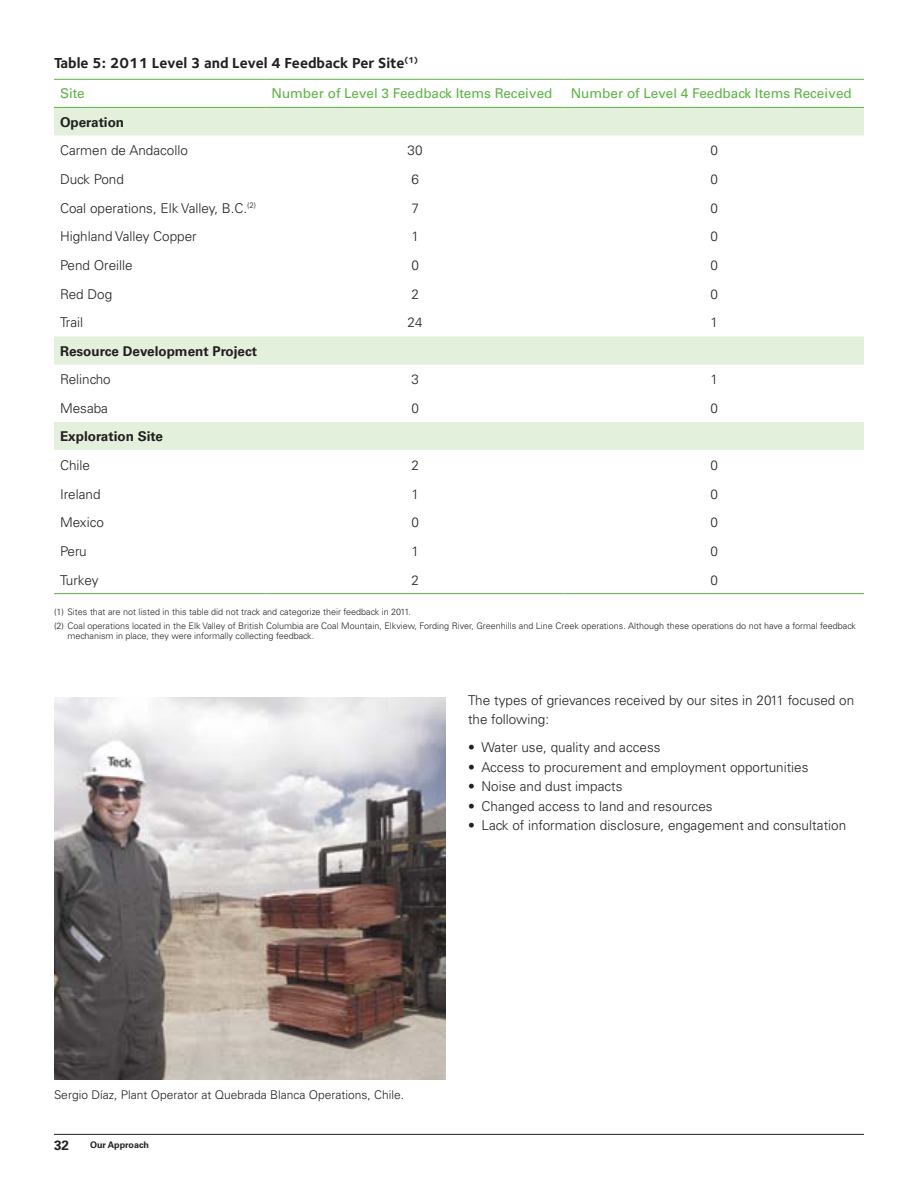
<style>
.page{position:relative;width:918px;height:1188px;background:#fff}
.page>*{position:absolute;margin:0;border:0;box-sizing:border-box;transform-origin:0 0}
.body_subhead_black{font:700 15px "Foundry Sterling";color:#231f20}
.body{font:300 13.5px/19.5px "Univers";color:#231f20}
.table_header{font:13.5px "Univers";color:#5bb343}
.table_header-2{font:700 13.5px "Univers";color:#231f20}
.t1{font:300 12px "Univers";color:#231f20}
.footnotes{font:300 9px/10.5px "Univers";color:#231f20}
.t2{font:700 9px "Univers";color:#231f20}
</style>
<div class="page">
<hr style="left:54px;top:1134px;width:810px;height:1px;background:#231f20">
<svg style="left:54px;top:108px;width:810px;height:342px"></svg>
<hr style="left:54px;top:79px;width:212px;height:1px;background:#5bb343">
<hr style="left:565px;top:79px;width:299px;height:1px;background:#5bb343">
<hr style="left:266px;top:79px;width:299px;height:1px;background:#5bb343">
<hr style="left:54px;top:107px;width:212px;height:1px;background:#5bb343">
<hr style="left:266px;top:107px;width:299px;height:1px;background:#5bb343">
<hr style="left:565px;top:107px;width:299px;height:1px;background:#5bb343">
<hr style="left:54px;top:593px;width:212px;height:1px;background:#5bb343">
<hr style="left:266px;top:593px;width:299px;height:1px;background:#5bb343">
<hr style="left:565px;top:593px;width:299px;height:1px;background:#5bb343">
<img style="left:54px;top:698px;width:391px;height:382px">
<p class="body_subhead_black" style="left:54px;top:54px;width:365px">Table 5: 2011 Level 3 and Level 4 Feedback Per Site<sup>(1)</sup></p>
<p class="table_header" style="left:60px;top:86px;width:26px">Site</p>
<p class="table_header" style="left:272px;top:86px;width:283px">Number of Level 3 Feedback Items Received</p>
<p class="table_header" style="left:571px;top:86px;width:283px">Number of Level 4 Feedback Items Received</p>
<p class="table_header-2" style="left:60px;top:114px;width:66px">Operation</p>
<p class="body" style="left:60px;top:141px;width:129px">Carmen de Andacollo</p>
<p class="body" style="left:408px;top:141px;width:17px">30</p>
<p class="body" style="left:711px;top:141px;width:9px">0</p>
<p class="body" style="left:60px;top:169px;width:65px">Duck Pond</p>
<p class="body" style="left:411px;top:169px;width:9px">6</p>
<p class="body" style="left:711px;top:169px;width:9px">0</p>
<p class="body" style="left:60px;top:198px;width:197px">Coal operations, Elk Valley, B.C.<sup>(2)</sup></p>
<p class="body" style="left:411px;top:198px;width:9px">7</p>
<p class="body" style="left:711px;top:198px;width:9px">0</p>
<p class="body" style="left:60px;top:227px;width:138px">Highland Valley Copper</p>
<p class="body" style="left:411px;top:227px;width:9px">1</p>
<p class="body" style="left:711px;top:227px;width:9px">0</p>
<p class="body" style="left:60px;top:256px;width:74px">Pend Oreille</p>
<p class="body" style="left:411px;top:256px;width:9px">0</p>
<p class="body" style="left:711px;top:256px;width:9px">0</p>
<p class="body" style="left:60px;top:284px;width:54px">Red Dog</p>
<p class="body" style="left:411px;top:284px;width:9px">2</p>
<p class="body" style="left:711px;top:284px;width:9px">0</p>
<p class="body" style="left:60px;top:313px;width:25px">Trail</p>
<p class="body" style="left:408px;top:313px;width:17px">24</p>
<p class="body" style="left:711px;top:313px;width:9px">1</p>
<p class="table_header-2" style="left:60px;top:343px;width:199px">Resource Development Project</p>
<p class="body" style="left:60px;top:370px;width:52px">Relincho</p>
<p class="body" style="left:411px;top:370px;width:9px">3</p>
<p class="body" style="left:711px;top:370px;width:9px">1</p>
<p class="body" style="left:60px;top:398px;width:50px">Mesaba</p>
<p class="body" style="left:411px;top:398px;width:9px">0</p>
<p class="body" style="left:711px;top:398px;width:9px">0</p>
<p class="table_header-2" style="left:60px;top:428px;width:104px">Exploration Site</p>
<p class="body" style="left:60px;top:455px;width:32px">Chile</p>
<p class="body" style="left:411px;top:455px;width:9px">2</p>
<p class="body" style="left:711px;top:455px;width:9px">0</p>
<p class="body" style="left:60px;top:484px;width:42px">Ireland</p>
<p class="body" style="left:411px;top:484px;width:9px">1</p>
<p class="body" style="left:711px;top:484px;width:9px">0</p>
<p class="body" style="left:60px;top:513px;width:45px">Mexico</p>
<p class="body" style="left:411px;top:513px;width:9px">0</p>
<p class="body" style="left:711px;top:513px;width:9px">0</p>
<p class="body" style="left:60px;top:541px;width:28px">Peru</p>
<p class="body" style="left:411px;top:541px;width:9px">1</p>
<p class="body" style="left:711px;top:541px;width:9px">0</p>
<p class="body" style="left:60px;top:570px;width:40px">Turkey</p>
<p class="body" style="left:411px;top:570px;width:9px">2</p>
<p class="body" style="left:711px;top:570px;width:9px">0</p>
<p class="footnotes" style="left:54px;top:607px;width:358px">(1) Sites that are not listed in this table did not track and categorize their feedback in 2011.</p>
<p class="footnotes" style="left:68px;top:620px;width:790px;text-indent:-14px">(2) Coal operations located in the Elk Valley of British Columbia are Coal Mountain, Elkview, Fording River, Greenhills and Line Creek operations. Although these operations do not have a formal feedback mechanism in place, they were informally collecting feedback.</p>
<p class="body" style="left:468px;top:690px;width:388px">The types of grievances received by our sites in 2011 focused on the following:</p>
<p class="body" style="left:468px;top:738px;width:194px">• Water use, quality and access</p>
<p class="body" style="left:468px;top:757px;width:342px">• Access to procurement and employment opportunities</p>
<p class="body" style="left:468px;top:777px;width:156px">• Noise and dust impacts</p>
<p class="body" style="left:468px;top:796px;width:246px">• Changed access to land and resources</p>
<p class="body" style="left:468px;top:816px;width:380px">• Lack of information disclosure, engagement and consultation</p>
<p class="t1" style="left:54px;top:1087px;width:352px">Sergio Díaz, Plant Operator at Quebrada Blanca Operations, Chile.</p>
<p class="table_header-2" style="left:54px;top:1137px;width:17px">32</p>
<p class="t2" style="left:90px;top:1140px;width:60px">Our Approach</p>
</div>
